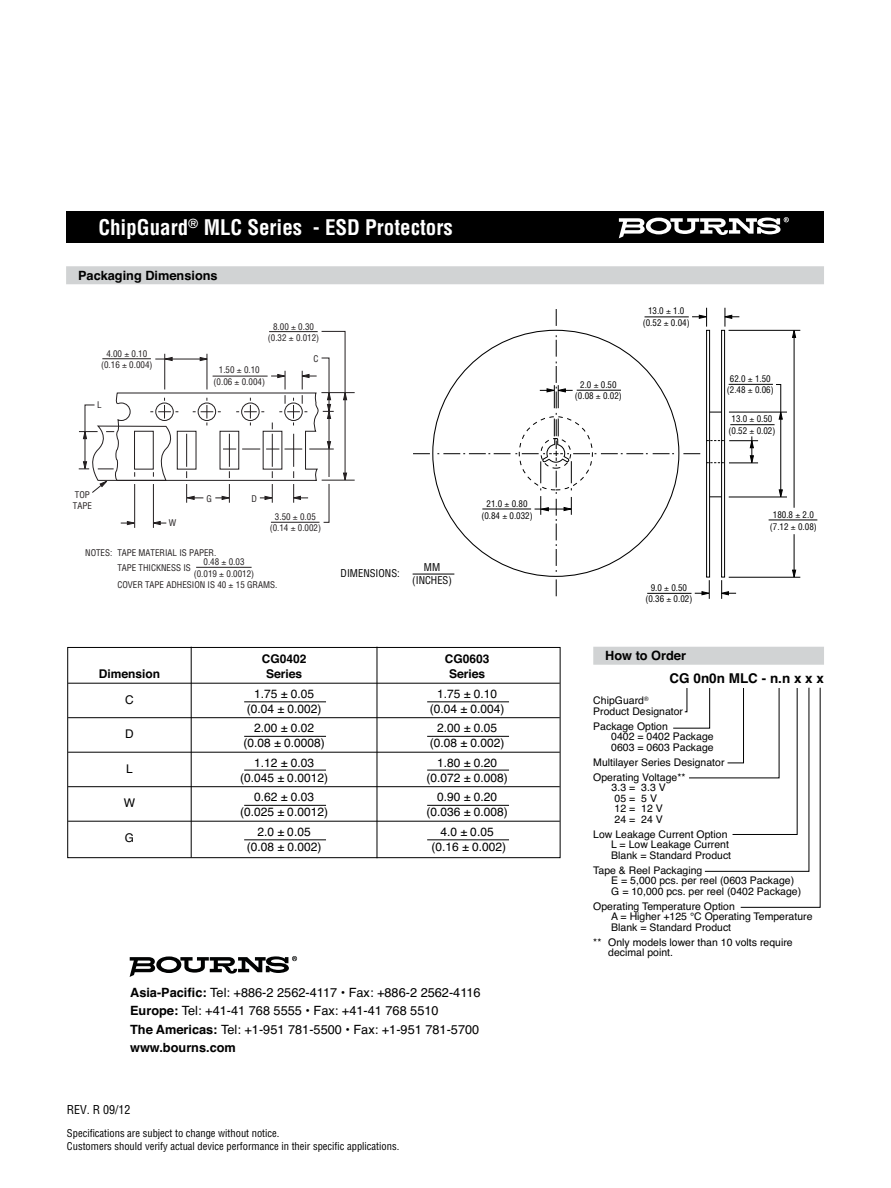
<style>
.page{position:relative;width:891px;height:1188px;background:#fff}
.page>*{position:absolute;margin:0;border:0;box-sizing:border-box;transform-origin:0 0}
.t1{font:700 condensed 21px "Helvetica";color:#fff}
.t2{font:700 13.5px "Helvetica";color:#000}
.t3{font:12.75px/18.3px "Helvetica";color:#000}
.t4{font:700 12.75px "Helvetica";color:#000}
.t5{font:12px "Helvetica";color:#000}
.t6{font:700 12px "Helvetica";color:#000}
.t7{font:condensed 12px "Helvetica";color:#000}
.t8{font:10.5px/10.5px "Helvetica";color:#000}
.t9{font:condensed 10.5px/12.8px "Helvetica";color:#000}
.t10{font:condensed 9px/11.2px "Helvetica";color:#231f20;text-align:center}
.t11{font:condensed 9px/11.2px "Helvetica";color:#000;text-align:center}
.s1{font-weight:700}
</style>
<div class="page">
<div style="left:67px;top:212px;width:757px;height:31px;background:#000"></div>
<svg style="left:619px;top:217px;width:170px;height:21px"></svg>
<div style="left:66px;top:266px;width:758px;height:18px;background:#d1d3d4"></div>
<hr style="left:321px;top:392px;width:34px;height:1px;background:#231f20">
<hr style="left:322px;top:480px;width:33px;height:1px;background:#231f20">
<hr style="left:196px;top:567px;width:56px;height:1px;background:#231f20">
<svg style="left:413px;top:453px;width:17px;height:1px"></svg>
<svg style="left:683px;top:453px;width:17px;height:1px"></svg>
<svg style="left:556px;top:579px;width:1px;height:17px"></svg>
<svg style="left:556px;top:309px;width:1px;height:17px"></svg>
<div style="left:706px;top:330px;width:4px;height:247px;border:1px solid #000"></div>
<div style="left:721px;top:330px;width:4px;height:247px;border:1px solid #000"></div>
<svg style="left:710px;top:412px;width:12px;height:1px"></svg>
<svg style="left:710px;top:496px;width:12px;height:1px"></svg>
<svg style="left:721px;top:580px;width:15px;height:19px"></svg>
<svg style="left:695px;top:580px;width:15px;height:19px"></svg>
<hr style="left:729px;top:497px;width:58px;height:1px;background:#000">
<svg style="left:775px;top:384px;width:8px;height:114px"></svg>
<hr style="left:729px;top:412px;width:58px;height:1px;background:#000">
<hr style="left:729px;top:577px;width:71px;height:1px;background:#000">
<svg style="left:792px;top:329px;width:4px;height:9px"></svg>
<hr style="left:794px;top:534px;width:1px;height:38px;background:#000">
<svg style="left:792px;top:570px;width:4px;height:8px"></svg>
<hr style="left:794px;top:336px;width:1px;height:172px;background:#000">
<hr style="left:729px;top:330px;width:71px;height:1px;background:#000">
<hr style="left:647px;top:593px;width:44px;height:1px;background:#000">
<svg style="left:724px;top:308px;width:15px;height:19px"></svg>
<svg style="left:692px;top:308px;width:16px;height:19px"></svg>
<hr style="left:645px;top:317px;width:44px;height:1px;background:#000">
<hr style="left:730px;top:424px;width:45px;height:1px;background:#000">
<hr style="left:729px;top:384px;width:44px;height:1px;background:#000">
<hr style="left:769px;top:520px;width:48px;height:1px;background:#000">
<hr style="left:413px;top:574px;width:41px;height:1px;background:#000">
<div style="left:593px;top:647px;width:231px;height:18px;background:#d1d3d4"></div>
<hr style="left:68px;top:683px;width:492px;height:1px;background:#000">
<hr style="left:68px;top:717px;width:492px;height:1px;background:#000">
<hr style="left:68px;top:752px;width:492px;height:1px;background:#000">
<hr style="left:68px;top:786px;width:492px;height:1px;background:#000">
<hr style="left:68px;top:821px;width:492px;height:1px;background:#000">
<div style="left:67px;top:647px;width:494px;height:211px;border:1px solid #000"></div>
<hr style="left:191px;top:647px;width:1px;height:210px;background:#000">
<hr style="left:244px;top:701px;width:82px;height:1px;background:#000">
<hr style="left:244px;top:736px;width:82px;height:1px;background:#000">
<hr style="left:244px;top:770px;width:82px;height:1px;background:#000">
<hr style="left:244px;top:805px;width:82px;height:1px;background:#000">
<hr style="left:377px;top:647px;width:1px;height:211px;background:#000">
<hr style="left:427px;top:701px;width:82px;height:1px;background:#000">
<hr style="left:427px;top:736px;width:82px;height:1px;background:#000">
<hr style="left:427px;top:770px;width:82px;height:1px;background:#000">
<hr style="left:427px;top:805px;width:82px;height:1px;background:#000">
<hr style="left:244px;top:839px;width:82px;height:1px;background:#000">
<hr style="left:427px;top:839px;width:82px;height:1px;background:#000">
<svg style="left:673px;top:687px;width:148px;height:221px"></svg>
<svg style="left:130px;top:956px;width:167px;height:21px"></svg>
<svg style="left:79px;top:330px;width:268px;height:198px"></svg>
<svg style="left:707px;top:429px;width:51px;height:36px"></svg>
<svg style="left:437px;top:335px;width:237px;height:237px"></svg>
<h1 class="t1" style="left:98px;top:219px;width:356px">ChipGuard<sup>®</sup> MLC Series - ESD Protectors</h1>
<p class="t4" style="left:78px;top:271px;width:141px">Packaging Dimensions</p>
<p class="t10" style="left:101px;top:349px;width:53px">4.00 0.10 (0.16 0.004)</p>
<p class="t10" style="left:97px;top:400px;width:6px">L</p>
<p class="t10" style="left:268px;top:321px;width:53px">8.00 0.30 (0.32 0.012)</p>
<p class="t10" style="left:214px;top:365px;width:53px">1.50 0.10 (0.06 0.004)</p>
<p class="t10" style="left:314px;top:354px;width:7px">C</p>
<p class="t10" style="left:73px;top:489px;width:21px;text-align:left">TOP<br>TAPE</p>
<p class="t10" style="left:85px;top:548px;width:133px">NOTES: TAPE MATERIAL IS PAPER.</p>
<p class="t10" style="left:117px;top:580px;width:161px">COVER TAPE ADHESION IS 40 15 GRAMS.</p>
<p class="t10" style="left:207px;top:494px;width:7px">G</p>
<p class="t10" style="left:251px;top:494px;width:7px">D</p>
<p class="t10" style="left:270px;top:512px;width:53px">3.50 0.05 (0.14 0.002)</p>
<p class="t10" style="left:169px;top:518px;width:9px">W</p>
<p class="t10" style="left:194px;top:557px;width:62px">0.48 0.03 (0.019 0.0012)</p>
<p class="t10" style="left:117px;top:563px;width:75px">TAPE THICKNESS IS</p>
<p class="t9" style="left:341px;top:568px;width:61px">DIMENSIONS:</p>
<p class="t9" style="left:412px;top:562px;width:41px;text-align:center">MM (INCHES)</p>
<p class="t11" style="left:481px;top:499px;width:53px">21.0 0.80 (0.84 0.032)</p>
<p class="t6" style="left:262px;top:655px;width:46px">CG0402</p>
<p class="t6" style="left:445px;top:655px;width:46px">CG0603</p>
<p class="t6" style="left:99px;top:670px;width:63px">Dimension</p>
<p class="t6" style="left:266px;top:670px;width:38px">Series</p>
<p class="t6" style="left:449px;top:670px;width:38px">Series</p>
<p class="t5" style="left:125px;top:695px;width:10px">C</p>
<p class="t5" style="left:254px;top:689px;width:61px">1.75 ± 0.05</p>
<p class="t5" style="left:437px;top:689px;width:61px">1.75 ± 0.10</p>
<p class="t5" style="left:247px;top:704px;width:76px">(0.04 ± 0.002)</p>
<p class="t5" style="left:430px;top:704px;width:76px">(0.04 ± 0.004)</p>
<p class="t5" style="left:125px;top:730px;width:10px">D</p>
<p class="t5" style="left:254px;top:724px;width:61px">2.00 ± 0.02</p>
<p class="t5" style="left:437px;top:724px;width:61px">2.00 ± 0.05</p>
<p class="t5" style="left:243px;top:739px;width:83px">(0.08 ± 0.0008)</p>
<p class="t5" style="left:430px;top:739px;width:76px">(0.08 ± 0.002)</p>
<p class="t5" style="left:126px;top:764px;width:8px">L</p>
<p class="t5" style="left:254px;top:758px;width:61px">1.12 ± 0.03</p>
<p class="t5" style="left:437px;top:758px;width:61px">1.80 ± 0.20</p>
<p class="t5" style="left:240px;top:773px;width:89px">(0.045 ± 0.0012)</p>
<p class="t5" style="left:426px;top:773px;width:83px">(0.072 ± 0.008)</p>
<p class="t5" style="left:124px;top:799px;width:13px">W</p>
<p class="t5" style="left:254px;top:793px;width:61px">0.62 ± 0.03</p>
<p class="t5" style="left:437px;top:793px;width:61px">0.90 ± 0.20</p>
<p class="t5" style="left:240px;top:808px;width:89px">(0.025 ± 0.0012)</p>
<p class="t5" style="left:426px;top:808px;width:83px">(0.036 ± 0.008)</p>
<p class="t5" style="left:125px;top:833px;width:11px">G</p>
<p class="t5" style="left:257px;top:827px;width:55px">2.0 ± 0.05</p>
<p class="t5" style="left:440px;top:827px;width:55px">4.0 ± 0.05</p>
<p class="t5" style="left:247px;top:842px;width:76px">(0.08 ± 0.002)</p>
<p class="t5" style="left:431px;top:842px;width:76px">(0.16 ± 0.002)</p>
<p class="t3" style="left:130px;top:985px;width:352px"><span class="s1">Asia-Pacific:</span> Tel: +886-2 2562-4117 • Fax: +886-2 2562-4116<br><span class="s1">Europe:</span> Tel: +41-41 768 5555 • Fax: +41-41 768 5510<br><span class="s1">The Americas:</span> Tel: +1-951 781-5500 • Fax: +1-951 781-5700 <span class="s1">www.bourns.com</span></p>
<p class="t7" style="left:67px;top:1105px;width:65px">REV. R 09/12</p>
<p class="t9" style="left:67px;top:1128px;width:334px">Specifications are subject to change without notice.<br>Customers should verify actual device performance in their specific applications.</p>
<p class="t11" style="left:575px;top:380px;width:48px">2.0 0.50 (0.08 0.02)</p>
<p class="t11" style="left:643px;top:306px;width:48px">13.0 1.0 (0.52 0.04)</p>
<p class="t11" style="left:645px;top:583px;width:48px">9.0 0.50 (0.36 0.02)</p>
<p class="t11" style="left:727px;top:374px;width:48px">62.0 1.50 (2.48 0.06)</p>
<p class="t11" style="left:729px;top:414px;width:48px">13.0 0.50 (0.52 0.02)</p>
<p class="t11" style="left:770px;top:510px;width:48px">180.8 2.0 (7.12 0.08)</p>
<p class="t4" style="left:605px;top:651px;width:82px">How to Order</p>
<p class="t2" style="left:670px;top:674px;width:156px">CG 0n0n MLC - n.n x x x</p>
<p class="t8" style="left:593px;top:696px;width:91px">ChipGuard<sup>®<br></sup>Product Designator</p>
<p class="t8" style="left:611px;top:722px;width:104px;text-indent:-18px">Package Option<br>0402 = 0402 Package<br>0603 = 0603 Package</p>
<p class="t8" style="left:593px;top:756px;width:133px;line-height:15px">Multilayer Series Designator<br>Operating Voltage**</p>
<p class="t8" style="left:612px;top:783px;width:56px">3.3 = 3.3 V<br>05 = 5 V<br>12 = 12 V<br>24 = 24 V</p>
<p class="t8" style="left:611px;top:830px;width:121px;text-indent:-18px">Low Leakage Current Option<br>L = Low Leakage Current<br>Blank = Standard Product</p>
<p class="t8" style="left:611px;top:866px;width:191px;text-indent:-18px">Tape &amp; Reel Packaging<br>E = 5,000 pcs. per reel (0603 Package)<br>G = 10,000 pcs. per reel (0402 Package)</p>
<p class="t8" style="left:611px;top:902px;width:203px;text-indent:-18px">Operating Temperature Option<br>A = Higher +125 °C Operating Temperature<br>Blank = Standard Product</p>
<p class="t8" style="left:608px;top:938px;width:186px;text-indent:-15px">** Only models lower than 10 volts require decimal point.</p>
</div>
